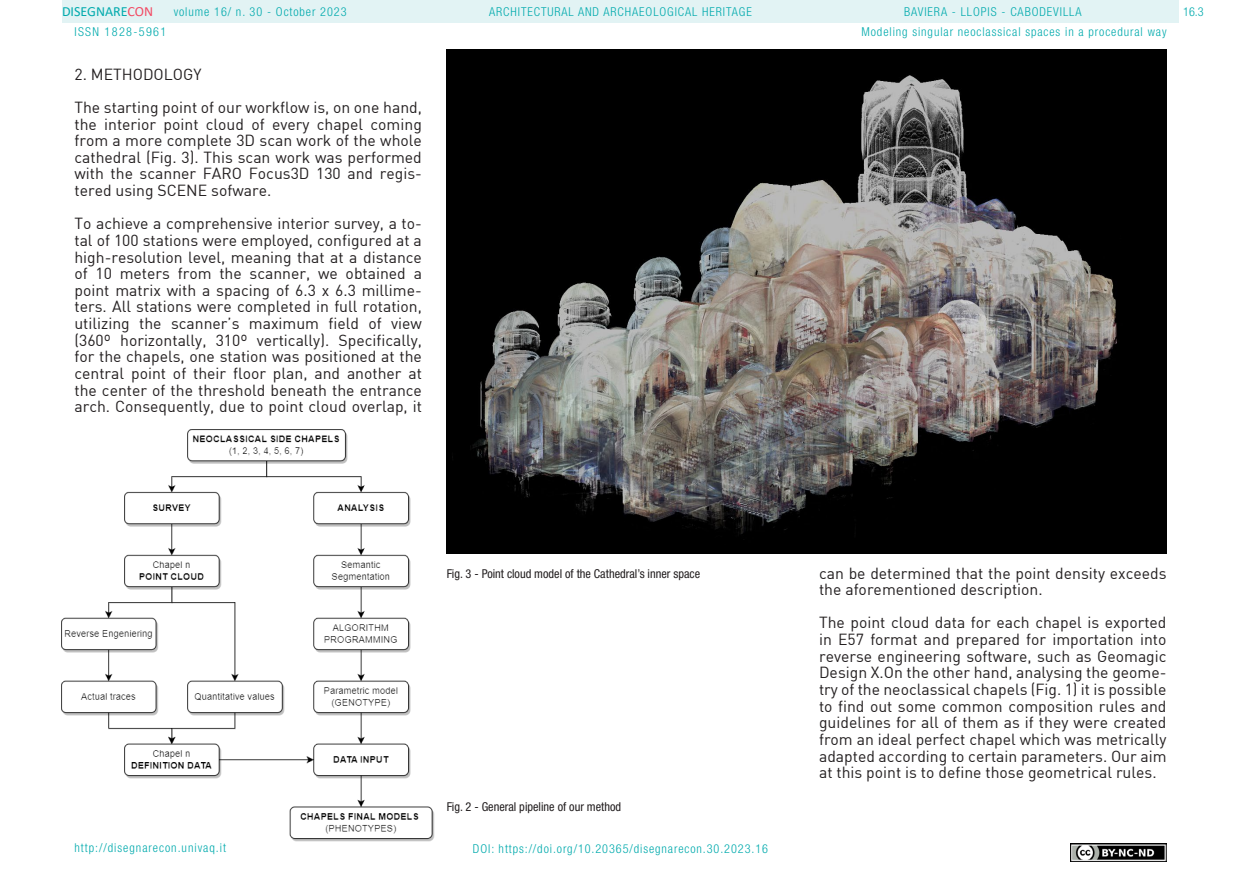
<style>
.page{position:relative;width:1241px;height:893px;background:#fff}
.page>*{position:absolute;margin:0;border:0;box-sizing:border-box;transform-origin:0 0}
.t1{font:15.75px/16.6px "DIN";color:#231f20;text-align:justify}
.t2{font:14px "Calibri";color:#00aaad}
.t3{font:300 condensed 12.25px "Helvetica Neue LT Std";letter-spacing:.075em;color:#00aaad}
.t4{font:condensed 12.25px "Helvetica Neue LT Std";color:#231f20}
.t5{font:300 condensed 12.25px "Helvetica Neue LT Std";letter-spacing:.11em;color:#00aaad}
.s1{color:#f24862}
</style>
<div class="page">
<div style="left:62px;top:0;width:1116px;height:23px;background:#e2f3f4"></div>
<img style="left:1070px;top:843px;width:96px;height:18px">
<img style="left:62px;top:429px;width:372px;height:412px">
<img style="left:446px;top:50px;width:720px;height:504px">
<p class="t2" style="left:62px;top:2px;width:93px">DISEGNARE<span class="s1">CON</span></p>
<p class="t3" style="left:903px;top:5px;width:179px">BAVIERA - LLOPIS - CABODEVILLA</p>
<p class="t3" style="left:174px;top:5px;width:174px">volume 16/ n. 30 - October 2023</p>
<p class="t3" style="left:489px;top:5px;width:264px">ARCHITECTURAL AND ARCHAEOLOGICAL HERITAGE</p>
<p class="t5" style="left:74px;top:24px;width:93px">ISSN 1828-5961</p>
<p class="t1" style="left:74px;top:57px;width:349px;line-height:33.2px">2. METHODOLOGY<br>The starting point of our workflow is, on one hand,</p>
<p class="t1" style="left:74px;top:115px;width:349px">the interior point cloud of every chapel coming from a more complete 3D scan work of the whole cathedral (Fig. 3). This scan work was performed with the scanner FARO Focus3D 130 and regis&shy;tered using SCENE sofware.</p>
<p class="t1" style="left:74px;top:215px;width:349px">To achieve a comprehensive interior survey, a to&shy;tal of 100 stations were employed, configured at a high-resolution level, meaning that at a distance of 10 meters from the scanner, we obtained a point matrix with a spacing of 6.3 x 6.3 millime&shy;ters. All stations were completed in full rotation, utilizing the scanner’s maximum field of view (360º horizontally, 310º vertically). Specifically, for the chapels, one station was positioned at the central point of their floor plan, and another at the center of the threshold beneath the entrance arch. Consequently, due to point cloud overlap, it</p>
<p class="t3" style="left:861px;top:25px;width:306px">Modeling singular neoclassical spaces in a procedural way</p>
<p class="t3" style="left:1182px;top:5px;width:22px">16.3</p>
<p class="t3" style="left:74px;top:841px;width:153px">http://disegnarecon.univaq.it</p>
<p class="t4" style="left:446px;top:567px;width:255px">Fig. 3 - Point cloud model of the Cathedral’s inner space</p>
<p class="t4" style="left:446px;top:800px;width:176px">Fig. 2 - General pipeline of our method</p>
<p class="t3" style="left:473px;top:842px;width:296px">DOI: https://doi.org/10.20365/disegnarecon.30.2023.16</p>
<p class="t1" style="left:819px;top:564px;width:349px">can be determined that the point density exceeds the aforementioned description.</p>
<p class="t1" style="left:819px;top:614px;width:349px">The point cloud data for each chapel is exported in E57 format and prepared for importation into reverse engineering software, such as Geomagic Design X.On the other hand, analysing the geome&shy;try of the neoclassical chapels (Fig. 1) it is possible to find out some common composition rules and guidelines for all of them as if they were created from an ideal perfect chapel which was metrically adapted according to certain parameters. Our aim at this point is to define those geometrical rules.</p>
</div>
